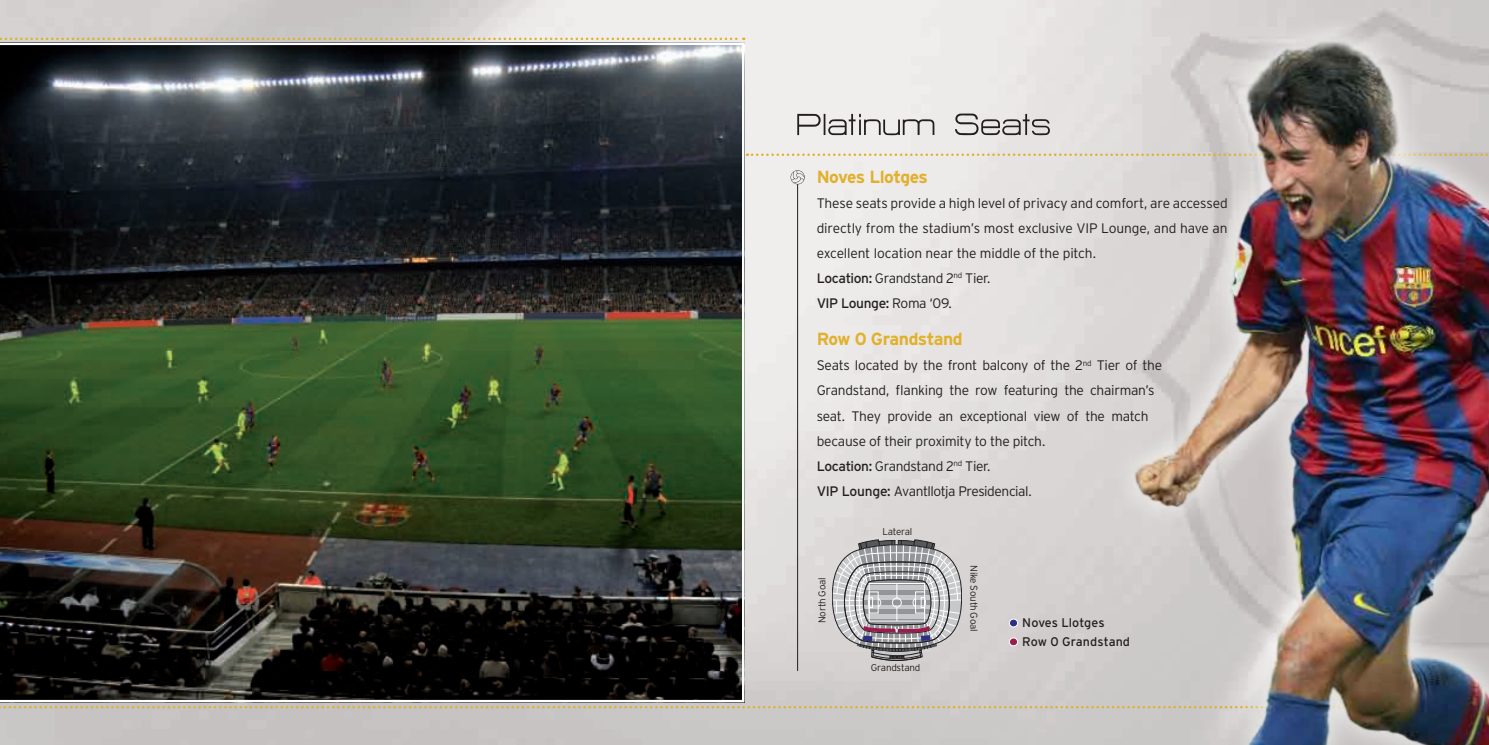
<style>
.page{position:relative;width:1489px;height:745px;background:#fff}
.page>*{position:absolute;margin:0;border:0;box-sizing:border-box;transform-origin:0 0}
.t1{font:700 17.5px "Interstate";letter-spacing:-.035em;color:#e1b02c}
.t2{font:300 13.75px/25px "Interstate";letter-spacing:-.02em;color:#231f20}
.t3{font:12.5px/18.8px "Interstate";color:#231f20}
.t4{font:300 9.88px "Interstate";letter-spacing:-.025em;color:#231f20}
.s1{font-weight:400}
</style>
<div class="page">
<img style="left:0;top:0;width:1066px;height:744px">
<svg style="left:747px;top:153px;width:742px;height:3px"></svg>
<svg style="left:0;top:705px;width:1489px;height:3px;background:#cfbf9b"></svg>
<img style="left:1066px;top:0;width:422px;height:744px">
<svg style="left:790px;top:170px;width:14px;height:14px"></svg>
<hr style="left:797px;top:184px;width:1px;height:486px;background:#231f20">
<div style="left:1009px;top:618px;width:8px;height:8px;background:#2d3082;border-radius:50%"></div>
<div style="left:1009px;top:618px;width:8px;height:8px;border:1px solid #fff;border-radius:50%"></div>
<div style="left:1009px;top:637px;width:8px;height:8px;background:#9c1b4e;border-radius:50%"></div>
<div style="left:1009px;top:637px;width:8px;height:8px;border:1px solid #fff;border-radius:50%"></div>
<svg style="left:797px;top:113px;width:252px;height:22px;background:#c1bfbe"></svg>
<img style="left:0;top:43px;width:744px;height:659px">
<svg style="left:0;top:38px;width:744px;height:2px"></svg>
<svg style="left:832px;top:539px;width:129px;height:121px;background:#aeacaf"></svg>
<p class="t1" style="left:816px;top:167px;width:113px">Noves Llotges</p>
<p class="t2" style="left:816px;top:190px;width:412px">These seats provide a high level of privacy and comfort, are accessed directly from the stadium’s most exclusive VIP Lounge, and have an excellent location near the middle of the pitch.<br><span class="s1">Location:</span> Grandstand 2<sup>nd</sup> Tier.<br><span class="s1">VIP Lounge:</span> Roma ‘09.</p>
<p class="t1" style="left:816px;top:329px;width:148px">Row 0 Grandstand</p>
<p class="t2" style="left:816px;top:353px;width:347px">Seats located by the front balcony of the 2<sup>nd</sup> Tier of the Grandstand, flanking the row featuring the chairman’s seat. They provide an exceptional view of the match because of their proximity to the pitch.<br><span class="s1">Location:</span> Grandstand 2<sup>nd</sup> Tier.<br><span class="s1">VIP Lounge:</span> Avantllotja Presidencial.</p>
<p class="t4" style="left:816px;top:623px;width:47px;rotate:-90deg">North Goal</p>
<p class="t4" style="left:882px;top:526px;width:31px">Lateral</p>
<p class="t4" style="left:870px;top:661px;width:51px">Grandstand</p>
<p class="t4" style="left:979px;top:564px;width:68px;rotate:90deg">Nike South Goal</p>
<p class="t3" style="left:1022px;top:612px;width:109px">Noves Llotges<br>Row 0 Grandstand</p>
</div>
